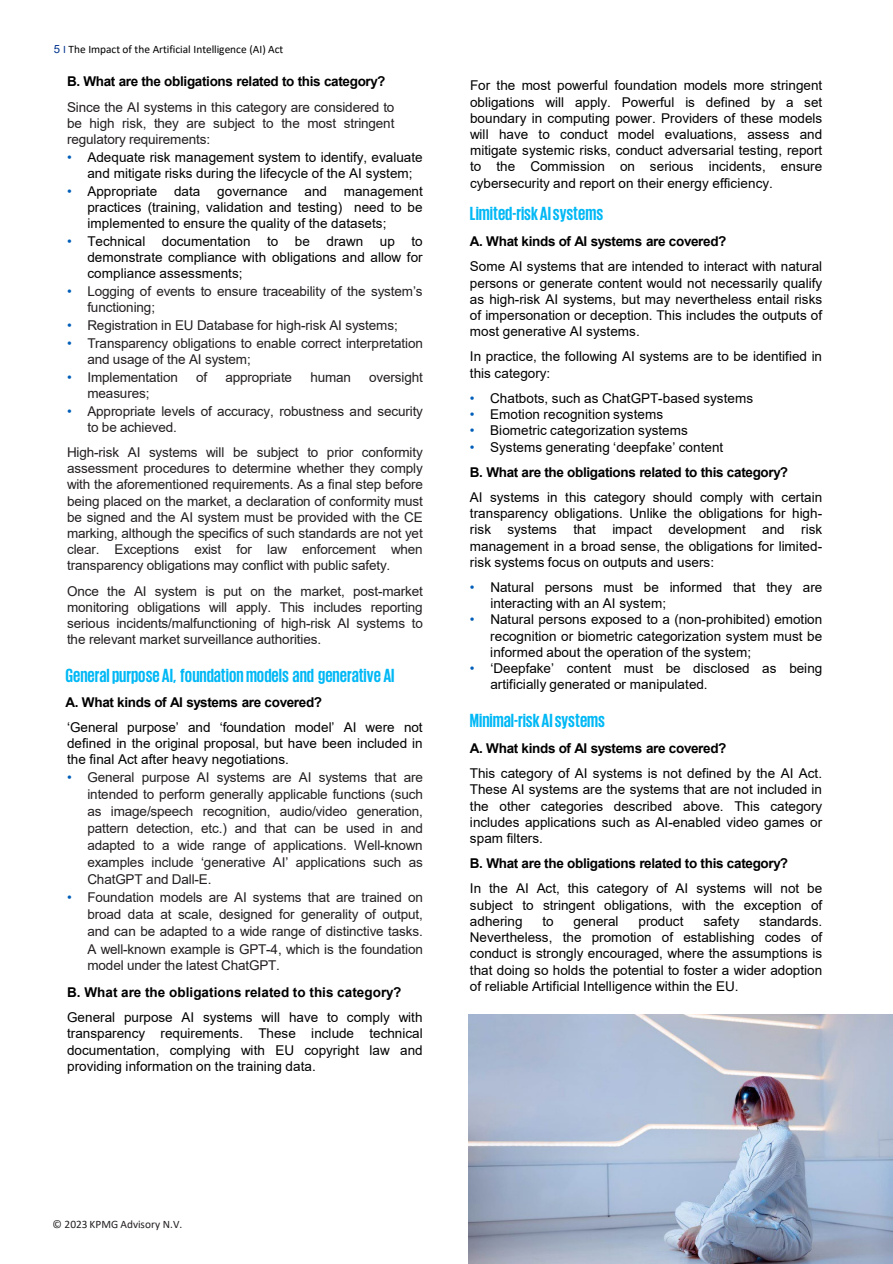
<style>
.page{position:relative;width:893px;height:1264px;background:#fff}
.page>*{position:absolute;margin:0;border:0;box-sizing:border-box;transform-origin:0 0}
.t1{font:700 19.5px "KPMG";color:#00b8f5}
.t2{font:13.5px/16.2px "Arial";letter-spacing:.005em;color:#000;text-align:justify}
.t3{font:13.5px/16.2px "Arial";letter-spacing:-.01em;color:#231f20;text-align:justify}
.t4{font:700 13.5px/25.2px "Arial";letter-spacing:-.025em;color:#000}
.t5{font:700 13.5px "Arial";color:#000}
.t6{font:11.4px "Calibri";color:#000}
.t7{font:11.4px "Calibri";color:#231f20}
.s1{font-family:"Arial";color:#00338d}
.s2{color:#00338d}
.s3{color:#005eb8}
.s4{font-weight:400;color:#005eb8}
.s5{font-weight:400}
</style>
<div class="page">
<img style="left:468px;top:1014px;width:424px;height:249px">
<p class="t6" style="left:54px;top:42px;width:231px"><span class="s1">5</span> <span class="s2">I</span> The Impact of the Artificial Intelligence (AI) Act</p>
<p class="t4" style="left:67px;top:69px;width:320px">B. What are the obligations related to this category?</p>
<p class="t3" style="left:67px;top:99px;width:329px">Since the AI systems in this category are considered to be high risk, they are subject to the most stringent regulatory requirements:</p>
<p class="t2" style="left:87px;top:149px;width:337px;text-indent:-20px"><span class="s3">•</span> Adequate risk management system to identify, evaluate and mitigate risks during the lifecycle of the AI system;</p>
<p class="t2" style="left:67px;top:183px;width:92px"><span class="s3">•</span> Appropriate</p>
<p class="t2" style="left:87px;top:183px;width:337px;text-indent:87px">data governance and management practices (training, validation and testing) need to be implemented to ensure the quality of the datasets;</p>
<p class="t2" style="left:87px;top:233px;width:337px;text-indent:-20px"><span class="s3">•</span> Technical documentation to be drawn up to demonstrate compliance with obligations and allow for compliance assessments;</p>
<p class="t3" style="left:87px;top:283px;width:337px;text-indent:-20px"><span class="s3">•</span> Logging of events to ensure traceability of the system’s functioning;</p>
<p class="t3" style="left:67px;top:317px;width:332px"><span class="s3">•</span> Registration in EU Database for high-risk AI systems;</p>
<p class="t3" style="left:87px;top:334px;width:337px;text-indent:-20px"><span class="s3">•</span> Transparency obligations to enable correct interpretation and usage of the AI system;</p>
<p class="t3" style="left:67px;top:368px;width:112px"><span class="s3">•</span> Implementation</p>
<p class="t3" style="left:196px;top:368px;width:13px">of</p>
<p class="t3" style="left:225px;top:368px;width:68px">appropriate</p>
<p class="t3" style="left:310px;top:368px;width:42px">human</p>
<p class="t3" style="left:369px;top:368px;width:55px">oversight</p>
<p class="t3" style="left:87px;top:385px;width:64px">measures;</p>
<p class="t3" style="left:87px;top:402px;width:337px;text-indent:-20px"><span class="s3">•</span> Appropriate levels of accuracy, robustness and security to be achieved.</p>
<p class="t3" style="left:67px;top:444px;width:357px">High-risk AI systems will be subject to prior conformity assessment procedures to determine whether they comply with the aforementioned requirements. As a final step before being placed on the market, a declaration of conformity must be signed and the AI system must be provided with the CE marking, although the specifics of such standards are not yet clear. Exceptions exist for law enforcement when transparency obligations may conflict with public safety.</p>
<p class="t3" style="left:67px;top:582px;width:357px">Once the AI system is put on the market, post-market monitoring obligations will apply. This includes reporting serious incidents/malfunctioning of high-risk AI systems to the relevant market surveillance authorities.</p>
<h1 class="t1" style="left:66px;top:665px;width:330px">General purpose AI, foundation models and generative AI</h1>
<p class="t4" style="left:66px;top:689px;width:258px">A. What kinds of AI systems are covered?</p>
<p class="t2" style="left:67px;top:719px;width:357px">‘General purpose’ and ‘foundation model’ AI were not defined in the original proposal, but have been included in the final Act after heavy negotiations.</p>
<p class="t3" style="left:87px;top:768px;width:337px;line-height:17px;text-indent:-20px"><span class="s3">•</span> General purpose AI systems are AI systems that are intended to perform generally applicable functions (such as image/speech recognition, audio/video generation, pattern detection, etc.) and that can be used in and adapted to a wide range of applications. Well-known examples include ‘generative AI’ applications such as ChatGPT and Dall-E.</p>
<p class="t3" style="left:87px;top:888px;width:337px;line-height:17px;text-indent:-20px"><span class="s3">•</span> Foundation models are AI systems that are trained on broad data at scale, designed for generality of output, and can be adapted to a wide range of distinctive tasks.<br>A well-known example is GPT-4, which is the foundation model under the latest ChatGPT.</p>
<p class="t5" style="left:67px;top:982px;width:336px">B. What are the obligations related to this category?</p>
<p class="t2" style="left:67px;top:1008px;width:357px">General purpose AI systems will have to comply with transparency requirements. These include technical documentation, complying with EU copyright law and providing information on the training data.</p>
<p class="t2" style="left:470px;top:77px;width:354px">For the most powerful foundation models more stringent obligations will apply. Powerful is defined by a set boundary in computing power. Providers of these models will have to conduct model evaluations, assess and mitigate systemic risks, conduct adversarial testing, report to the Commission on serious incidents, ensure cybersecurity and report on their energy efficiency.</p>
<h1 class="t1" style="left:470px;top:203px;width:135px">Limited-risk AI systems</h1>
<p class="t4" style="left:470px;top:229px;width:258px">A. What kinds of AI systems are covered?</p>
<p class="t2" style="left:470px;top:258px;width:354px">Some AI systems that are intended to interact with natural persons or generate content would not necessarily qualify as high-risk AI systems, but may nevertheless entail risks of impersonation or deception. This includes the outputs of most generative AI systems.</p>
<p class="t2" style="left:470px;top:348px;width:354px">In practice, the following AI systems are to be identified in this category:</p>
<p class="t2" style="left:470px;top:390px;width:285px"><span class="s3">•</span> Chatbots, such as ChatGPT-based systems</p>
<p class="t2" style="left:470px;top:406px;width:195px"><span class="s3">•</span> Emotion recognition systems</p>
<p class="t2" style="left:470px;top:422px;width:219px"><span class="s3">•</span> Biometric categorization systems</p>
<p class="t4" style="left:470px;top:434px;width:320px"><span class="s4">•</span> <span class="s5">Systems generating ‘deepfake’ content<br></span>B. What are the obligations related to this category?</p>
<p class="t2" style="left:470px;top:489px;width:354px">AI systems in this category should comply with certain transparency obligations. Unlike the obligations for high&shy;risk systems that impact development and risk management in a broad sense, the obligations for limited&shy;risk systems focus on outputs and users:</p>
<p class="t2" style="left:490px;top:579px;width:333px;text-indent:-20px"><span class="s3">•</span> Natural persons must be informed that they are interacting with an AI system;</p>
<p class="t2" style="left:490px;top:611px;width:333px;text-indent:-20px"><span class="s3">•</span> Natural persons exposed to a (non-prohibited) emotion recognition or biometric categorization system must be informed about the operation of the system;</p>
<p class="t2" style="left:490px;top:660px;width:333px;text-indent:-20px"><span class="s3">•</span> ‘Deepfake’ content must be disclosed as being artificially generated or manipulated.</p>
<h1 class="t1" style="left:470px;top:710px;width:136px">Minimal-risk AI systems</h1>
<p class="t4" style="left:470px;top:735px;width:258px">A. What kinds of AI systems are covered?</p>
<p class="t2" style="left:470px;top:765px;width:354px">This category of AI systems is not defined by the AI Act.<br>These AI systems are the systems that are not included in the other categories described above. This category includes applications such as AI-enabled video games or spam filters.</p>
<p class="t4" style="left:470px;top:850px;width:320px">B. What are the obligations related to this category?</p>
<p class="t2" style="left:470px;top:880px;width:354px">In the AI Act, this category of AI systems will not be subject to stringent obligations, with the exception of adhering</p>
<p class="t2" style="left:542px;top:912px;width:13px">to</p>
<p class="t2" style="left:573px;top:912px;width:47px">general</p>
<p class="t2" style="left:638px;top:912px;width:46px">product</p>
<p class="t2" style="left:703px;top:912px;width:38px">safety</p>
<p class="t2" style="left:470px;top:912px;width:354px;text-indent:289px">standards.<br>Nevertheless, the promotion of establishing codes of conduct is strongly encouraged, where the assumptions is that doing so holds the potential to foster a wider adoption of reliable Artificial Intelligence within the EU.</p>
<p class="t7" style="left:52px;top:1215px;width:131px">© 2023 KPMG Advisory N.V.</p>
</div>
